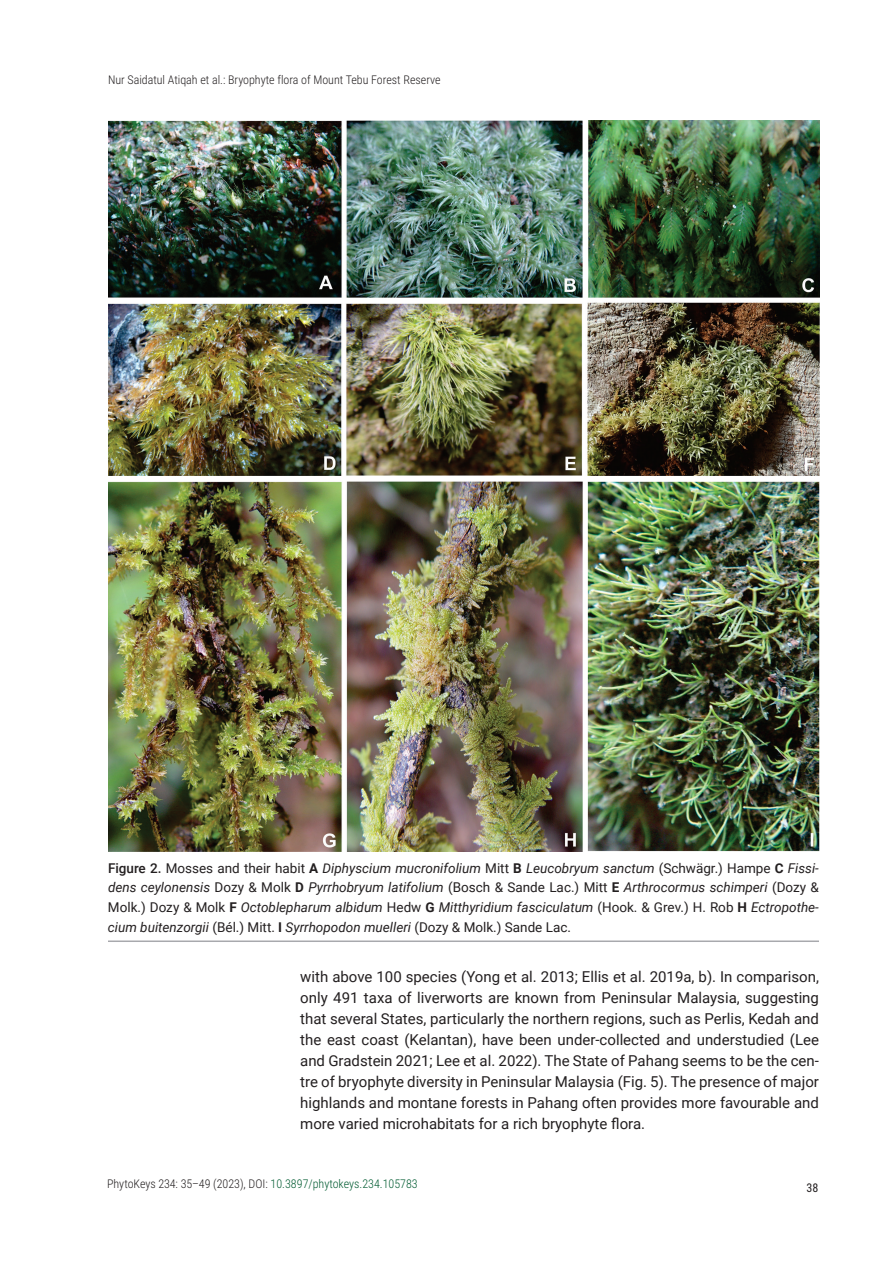
<style>
.page{position:relative;width:893px;height:1263px;background:#fff}
.page>*{position:absolute;margin:0;border:0;box-sizing:border-box;transform-origin:0 0}
.t1{font:15px/21px "Roboto";color:#231f20;text-align:justify}
.t2{font:italic 13.5px/19.8px "Roboto";color:#231f20;text-align:justify}
.t3{font:300 12px "Roboto Condensed";color:#231f20}
.t4{font:12px "Roboto Condensed";color:#231f20}
.s1{font-weight:500;font-style:normal}
.s2{font-style:normal}
.s3{font-weight:700;font-style:normal}
.s4{color:#005b31}
</style>
<div class="page">
<img style="left:108px;top:121px;width:711px;height:731px">
<hr style="left:108px;top:940px;width:711px;height:2px;background:#a8a9ad">
<p class="t3" style="left:108px;top:71px;width:334px">Nur Saidatul Atiqah et al.: Bryophyte flora of Mount Tebu Forest Reserve</p>
<p class="t2" style="left:108px;top:857px;width:712px"><span class="s1">Figure 2.</span> <span class="s2">Mosses and their habit</span> <span class="s3">A</span> Diphyscium mucronifolium <span class="s2">Mitt</span> <span class="s3">B</span> Leucobryum sanctum <span class="s2">(Schwägr.) Hampe</span> <span class="s3">C</span> Fissi&shy;dens ceylonensis <span class="s2">Dozy &amp; Molk</span> <span class="s3">D</span> Pyrrhobryum latifolium <span class="s2">(Bosch &amp; Sande Lac.) Mitt</span> <span class="s3">E</span> Arthrocormus schimperi <span class="s2">(Dozy &amp; Molk.) Dozy &amp; Molk</span> <span class="s3">F</span> Octoblepharum albidum <span class="s2">Hedw</span> <span class="s3">G</span> Mitthyridium fasciculatum <span class="s2">(Hook. &amp; Grev.) H. Rob</span> <span class="s3">H</span> Ectropothe&shy;cium buitenzorgii <span class="s2">(Bél.) Mitt.</span> <span class="s3">I</span> Syrrhopodon muelleri <span class="s2">(Dozy &amp; Molk.) Sande Lac.</span></p>
<p class="t1" style="left:300px;top:965px;width:520px">with above 100 species (Yong et al. 2013; Ellis et al. 2019a, b). In comparison, only 491 taxa of liverworts are known from Peninsular Malaysia, suggesting that several States, particularly the northern regions, such as Perlis, Kedah and the east coast (Kelantan), have been under-collected and understudied (Lee and Gradstein 2021; Lee et al. 2022). The State of Pahang seems to be the cen&shy;tre of bryophyte diversity in Peninsular Malaysia (Fig. 5). The presence of major highlands and montane forests in Pahang often provides more favourable and more varied microhabitats for a rich bryophyte flora.</p>
<p class="t3" style="left:107px;top:1175px;width:312px">PhytoKeys 234: 35–49 (2023), DOI: <span class="s4">10.3897/phytokeys.234.105783</span></p>
<p class="t4" style="left:806px;top:1179px;width:13px">38</p>
</div>
